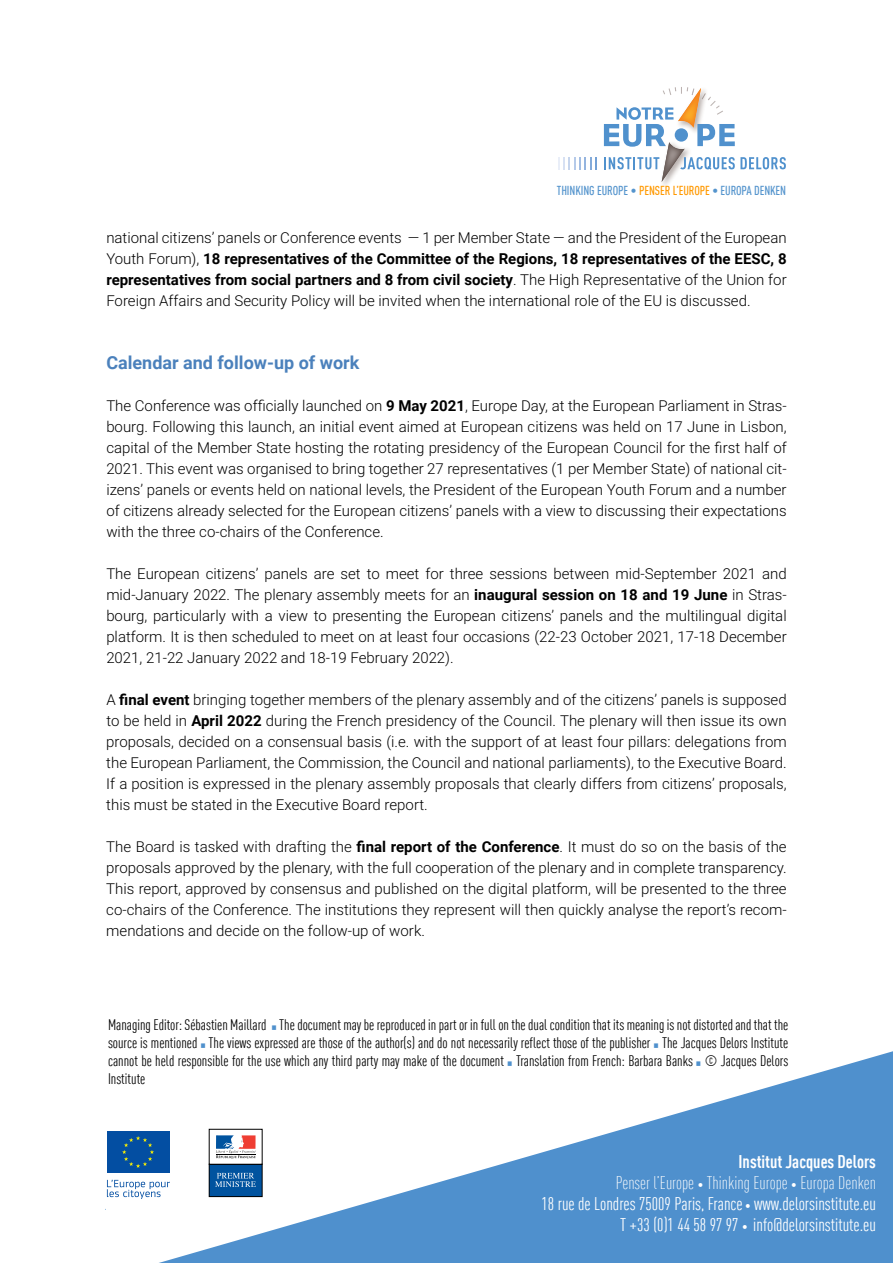
<style>
.page{position:relative;width:893px;height:1263px;background:#fff}
.page>*{position:absolute;margin:0;border:0;box-sizing:border-box;transform-origin:0 0}
.t1{font:condensed 18px/21px "DIN Offc Pro";color:#fff;text-align:right}
.t2{font:700 18px "Roboto";color:#4b81bc}
.t3{font:300 15px/21px "Roboto";color:#000;text-align:justify}
.t4{font:condensed 15px/18px "DIN Offc Pro";color:#000;text-align:justify}
.t5{font:500 condensed 12.75px "DIN Offc Pro";letter-spacing:-.01em;color:#5494cd}
.s1{color:#f90}
.s2{font-weight:700}
.s3{font-family:"DejaVu Serif Condensed";font-stretch:normal;font-size:9px;color:#5091cd}
.s4{font-weight:300}
.s5{font-weight:300;font-size:12px}
</style>
<div class="page">
<img style="left:662px;top:182px;width:8px;height:3px">
<svg style="left:558px;top:157px;width:39px;height:12px"></svg>
<svg style="left:604px;top:87px;width:182px;height:95px"></svg>
<svg style="left:159px;top:1051px;width:734px;height:212px;fill:#4f90cd"></svg>
<div style="left:209px;top:1164px;width:53px;height:32px;background:#00539f"></div>
<div style="left:209px;top:1164px;width:53px;height:33px;border:1px solid #000"></div>
<div style="left:209px;top:1129px;width:53px;height:35px;background:#fff"></div>
<div style="left:209px;top:1129px;width:53px;height:35px;border:1px solid #000"></div>
<svg style="left:216px;top:1135px;width:40px;height:24px"></svg>
<svg style="left:215px;top:1173px;width:41px;height:14px"></svg>
<div style="left:107px;top:1131px;width:62px;height:42px;background:#034ea2"></div>
<svg style="left:122px;top:1136px;width:32px;height:32px"></svg>
<svg style="left:107px;top:1179px;width:63px;height:20px"></svg>
<p class="t5" style="left:557px;top:181px;width:231px">THINKING EUROPE • <span class="s1">PENSER L’EUROPE</span> • EUROPA DENKEN</p>
<p class="t3" style="left:106px;top:227px;width:682px">national citizens’ panels or Conference events — 1 per Member State — and the President of the European Youth Forum), <span class="s2">18 representatives of the Committee of the Regions, 18 representatives of the EESC, 8 representatives from social partners and 8 from civil society</span>. The High Representative of the Union for Foreign Affairs and Security Policy will be invited when the international role of the EU is discussed.</p>
<p class="t2" style="left:106px;top:350px;width:255px">Calendar and follow-up of work</p>
<p class="t3" style="left:106px;top:395px;width:682px">The Conference was officially launched on <span class="s2">9 May 2021</span>, Europe Day, at the European Parliament in Stras&shy;bourg. Following this launch, an initial event aimed at European citizens was held on 17 June in Lisbon, capital of the Member State hosting the rotating presidency of the European Council for the first half of 2021. This event was organised to bring together 27 representatives (1 per Member State) of national cit&shy;izens’ panels or events held on national levels, the President of the European Youth Forum and a number of citizens already selected for the European citizens’ panels with a view to discussing their expectations with the three co-chairs of the Conference.</p>
<p class="t3" style="left:106px;top:563px;width:682px">The European citizens’ panels are set to meet for three sessions between mid-September 2021 and mid-January 2022. The plenary assembly meets for an <span class="s2">inaugural session on 18 and 19 June</span> in Stras&shy;bourg, particularly with a view to presenting the European citizens’ panels and the multilingual digital platform. It is then scheduled to meet on at least four occasions (22-23 October 2021, 17-18 December 2021, 21-22 January 2022 and 18-19 February 2022).</p>
<p class="t3" style="left:106px;top:689px;width:682px">A <span class="s2">final event</span> bringing together members of the plenary assembly and of the citizens’ panels is supposed to be held in <span class="s2">April 2022</span> during the French presidency of the Council. The plenary will then issue its own proposals, decided on a consensual basis (i.e. with the support of at least four pillars: delegations from the European Parliament, the Commission, the Council and national parliaments), to the Executive Board.<br>If a position is expressed in the plenary assembly proposals that clearly differs from citizens’ proposals, this must be stated in the Executive Board report.</p>
<p class="t3" style="left:106px;top:836px;width:682px">The Board is tasked with drafting the <span class="s2">final report of the Conference</span>. It must do so on the basis of the proposals approved by the plenary, with the full cooperation of the plenary and in complete transparency.<br>This report, approved by consensus and published on the digital platform, will be presented to the three co-chairs of the Conference. The institutions they represent will then quickly analyse the report’s recom&shy;mendations and decide on the follow-up of work.</p>
<p class="t4" style="left:108px;top:1015px;width:682px">Managing Editor: Sébastien Maillard <span class="s3">▪</span> The document may be reproduced in part or in full on the dual condition that its meaning is not distorted and that the source is mentioned <span class="s3">▪</span> The views expressed are those of the author(s) and do not necessarily reflect those of the publisher <span class="s3">▪</span> The Jacques Delors Institute cannot be held responsible for the use which any third party may make of the document <span class="s3">▪</span> Translation from French: Barbara Banks <span class="s3">▪</span> © Jacques Delors Institute</p>
<p class="t1" style="left:541px;top:1150px;width:336px"><span class="s2">Institut Jacques Delors<br></span><span class="s4">Penser l’Europe</span> <span class="s5">•</span> <span class="s4">Thinking Europe</span> <span class="s5">•</span> <span class="s4">Europa Denken<br></span>18 rue de Londres 75009 Paris, France <span class="s5">•</span> www.delorsinstitute.eu T +33 (0)1 44 58 97 97 <span class="s5">•</span> info@delorsinstitute.eu</p>
</div>
